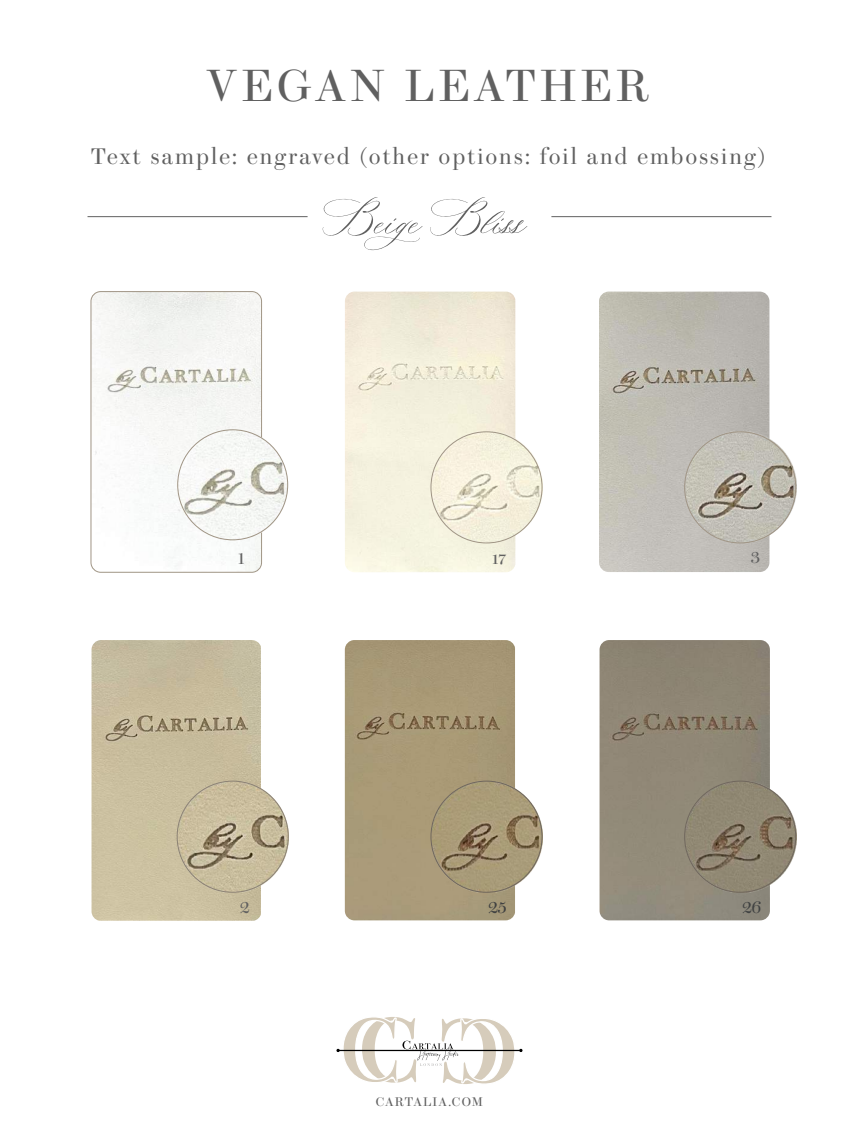
<style>
.page{position:relative;width:859px;height:1142px;background:#fff}
.page>*{position:absolute;margin:0;border:0;box-sizing:border-box;transform-origin:0 0}
.t1{font:77.5px "Ms Claudy";color:#606060}
.t2{font:45px "Brunel Deck";letter-spacing:.1em;color:#606060}
.t3{font:22.5px "Brunel Deck";letter-spacing:.1em;color:#606060}
.t4{font:18.62px "Brunel Deck";color:#606060}
.t5{font:18.62px "Brunel Deck";color:#404141}
.t6{font:18.62px "Brunel Deck";color:#404242}
.t7{font:12.5px "Brunel Deck";letter-spacing:.1em;color:#606060}
</style>
<div class="page">
<hr style="left:88px;top:216px;width:220px;height:1px;background:#606060">
<hr style="left:551px;top:216px;width:220px;height:1px;background:#606060">
<img style="left:91px;top:291px;width:170px;height:281px">
<div style="left:91px;top:291px;width:171px;height:281px;border:1px solid #a09585;border-radius:10px"></div>
<img style="left:92px;top:640px;width:169px;height:280px">
<div style="left:345px;top:640px;width:170px;height:280px;background:#a99a77"></div>
<img style="left:345px;top:291px;width:170px;height:281px">
<img style="left:599px;top:291px;width:170px;height:281px">
<img style="left:599px;top:640px;width:171px;height:280px">
<img style="left:177px;top:429px;width:111px;height:111px">
<img style="left:177px;top:781px;width:111px;height:111px">
<img style="left:431px;top:432px;width:111px;height:111px">
<img style="left:685px;top:432px;width:111px;height:111px">
<img style="left:431px;top:781px;width:111px;height:111px">
<img style="left:685px;top:781px;width:111px;height:111px">
<svg style="left:336px;top:1017px;width:186px;height:67px"></svg>
<h2 class="t2" style="left:206px;top:53px;width:443px">VEGAN LEATHER</h2>
<p class="t3" style="left:91px;top:140px;width:675px">Text sample: engraved (other options: foil and embossing)</p>
<h1 class="t1" style="left:325px;top:183px;width:203px">Beige Bliss</h1>
<p class="t4" style="left:238px;top:544px;width:8px">1</p>
<p class="t4" style="left:492px;top:544px;width:15px">17</p>
<p class="t4" style="left:751px;top:543px;width:11px">3</p>
<p class="t4" style="left:240px;top:893px;width:11px">2</p>
<p class="t5" style="left:488px;top:892px;width:20px">25</p>
<p class="t6" style="left:742px;top:892px;width:20px">26</p>
<p class="t7" style="left:376px;top:1091px;width:109px">CARTALIA.COM</p>
</div>
